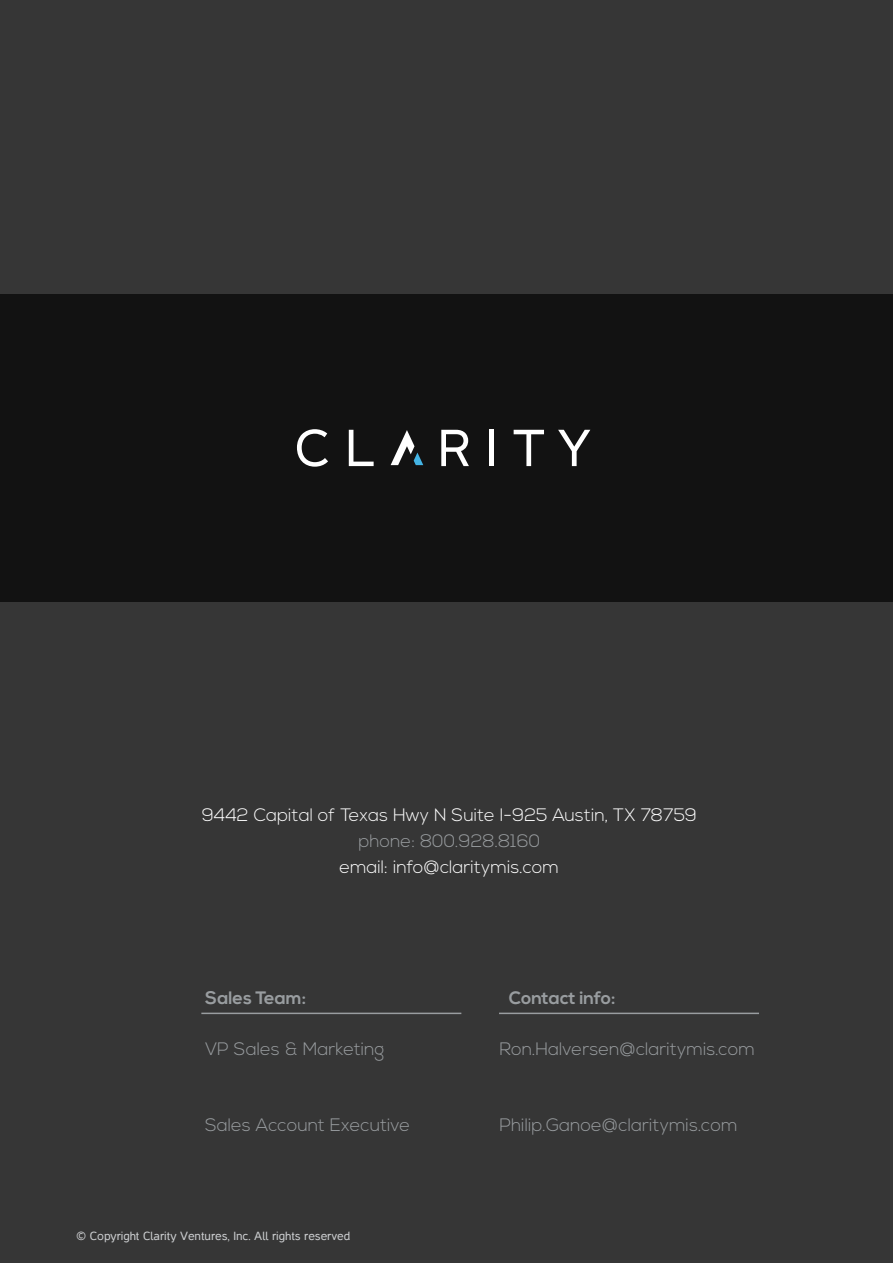
<style>
.page{position:relative;width:893px;height:1263px;background:#363636}
.page>*{position:absolute;margin:0;border:0;box-sizing:border-box;transform-origin:0 0}
.t1{font:300 18px "Nexa";color:#999da0}
.t2{font:300 18px "Nexa";color:#fff}
.t3{font:700 18px "Nexa";color:#999da0}
.t4{font:12px "Casper";color:#ccced0}
</style>
<div class="page">
<div style="left:0;top:294px;width:893px;height:308px;background:#121212"></div>
<hr style="left:201px;top:1012px;width:260px;height:2px;background:#999da0">
<hr style="left:499px;top:1012px;width:260px;height:2px;background:#999da0">
<svg style="left:297px;top:429px;width:31px;height:38px"></svg>
<svg style="left:349px;top:430px;width:25px;height:36px"></svg>
<svg style="left:441px;top:430px;width:28px;height:36px"></svg>
<div style="left:489px;top:430px;width:5px;height:36px;background:#fff"></div>
<svg style="left:514px;top:430px;width:30px;height:36px"></svg>
<svg style="left:558px;top:430px;width:32px;height:36px"></svg>
<svg style="left:391px;top:430px;width:32px;height:35px"></svg>
<p class="t2" style="left:202px;top:805px;width:496px">9442 Capital of Texas Hwy N Suite I-925 Austin, TX 78759</p>
<p class="t1" style="left:358px;top:830px;width:183px">phone: 800.928.8160</p>
<p class="t2" style="left:339px;top:856px;width:221px">email: info@claritymis.com</p>
<p class="t3" style="left:205px;top:987px;width:103px">Sales Team:</p>
<p class="t1" style="left:205px;top:1038px;width:181px">VP Sales &amp; Marketing</p>
<p class="t1" style="left:205px;top:1114px;width:207px">Sales Account Executive</p>
<p class="t4" style="left:77px;top:1229px;width:275px">© Copyright Clarity Ventures, Inc. All rights reserved</p>
<p class="t3" style="left:509px;top:987px;width:108px">Contact info:</p>
<p class="t1" style="left:499px;top:1038px;width:257px">Ron.Halversen@claritymis.com</p>
<p class="t1" style="left:499px;top:1114px;width:240px">Philip.Ganoe@claritymis.com</p>
</div>
